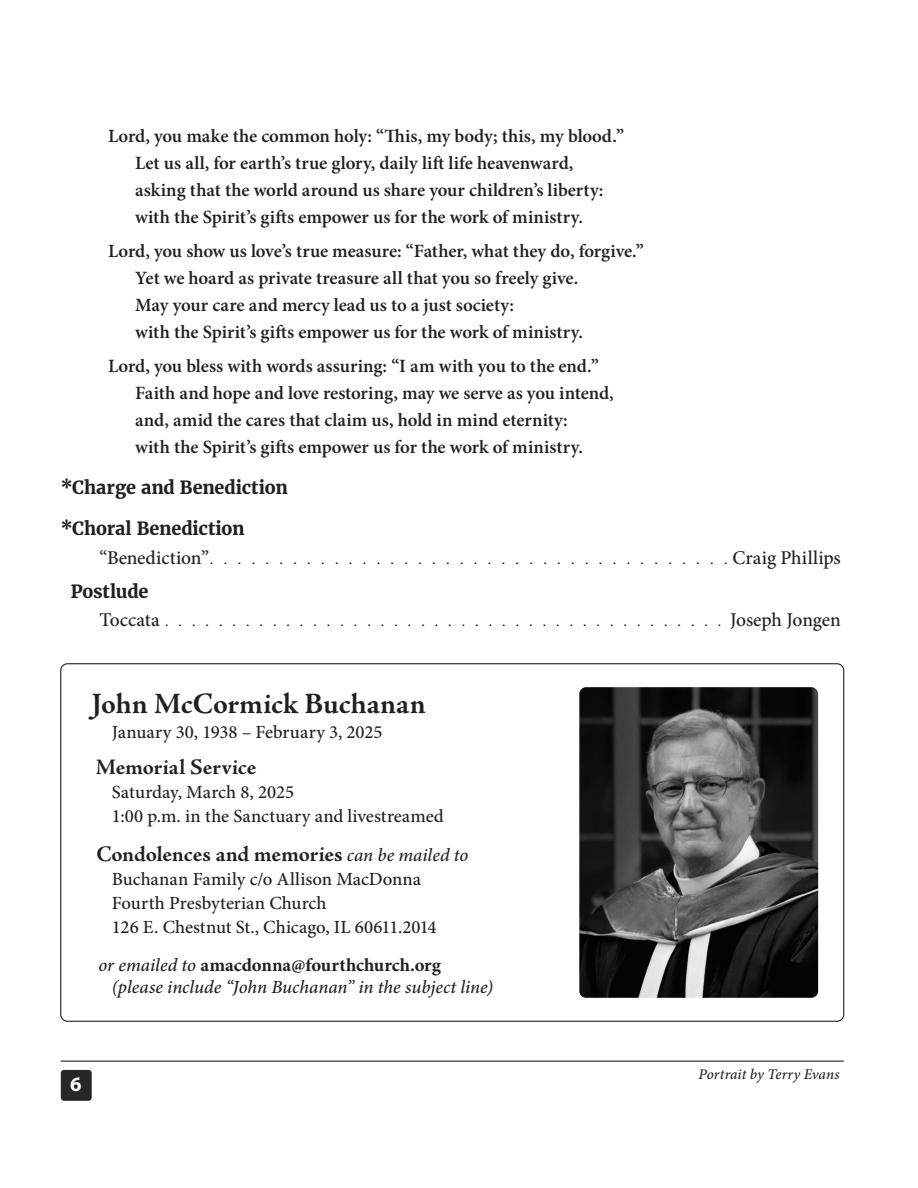
<style>
.page{position:relative;width:918px;height:1188px;background:#fff}
.page>*{position:absolute;margin:0;border:0;box-sizing:border-box;transform-origin:0 0}
.t1{font:700 29.7px "Adobe Jenson Pro";color:#231f20}
.t2{font:700 22.35px "Adobe Jenson Pro";letter-spacing:-.005em;color:#231f20}
.t3{font:700 20.7px "Myriad Pro";color:#fff}
.t4{font:500 19.5px "Minion Pro";letter-spacing:-.02em;color:#231f20}
.t5{font:600 18.75px/27px "Minion Pro";letter-spacing:-.005em;color:#231f20}
.t6{font:500 18.6px "Minion Pro";letter-spacing:-.01em;color:#231f20}
.t7{font:italic 500 18.6px "Minion Pro";letter-spacing:-.005em;color:#231f20}
.t8{font:700 18.6px "Minion Pro";color:#231f20}
.t9{font:700 18px "Merriweather";letter-spacing:-.005em;color:#231f20}
.t10{font:italic 500 14.85px "Minion Pro";letter-spacing:.005em;color:#231f20}
.s1{font-family:"Minion Pro";font-weight:500;font-style:italic;font-size:18.6px}
.s2{font-weight:500;font-style:italic}
</style>
<div class="page">
<div style="left:61px;top:1070px;width:31px;height:31px;background:#272728;border-radius:3px"></div>
<hr style="left:61px;top:1061px;width:783px;height:1px;background:#231f20">
<img style="left:579px;top:687px;width:239px;height:311px">
<p class="t5" style="left:108px;top:123px;width:518px">Lord, you make the common holy: “This, my body; this, my blood.”</p>
<p class="t5" style="left:135px;top:150px;width:440px">Let us all, for earth’s true glory, daily lift life heavenward,</p>
<p class="t5" style="left:135px;top:177px;width:470px">asking that the world around us share your children’s liberty:</p>
<p class="t5" style="left:135px;top:204px;width:450px">with the Spirit’s gifts empower us for the work of ministry.</p>
<p class="t5" style="left:108px;top:238px;width:537px">Lord, you show us love’s true measure: “Father, what they do, forgive.”</p>
<p class="t5" style="left:135px;top:265px;width:445px">Yet we hoard as private treasure all that you so freely give.</p>
<p class="t5" style="left:135px;top:292px;width:381px">May your care and mercy lead us to a just society:</p>
<p class="t5" style="left:135px;top:319px;width:450px">with the Spirit’s gifts empower us for the work of ministry.</p>
<p class="t5" style="left:108px;top:352px;width:492px">Lord, you bless with words assuring: “I am with you to the end.”</p>
<p class="t5" style="left:135px;top:379px;width:480px">Faith and hope and love restoring, may we serve as you intend,</p>
<p class="t5" style="left:135px;top:406px;width:450px">and, amid the cares that claim us, hold in mind eternity: with the Spirit’s gifts empower us for the work of ministry.</p>
<p class="t9" style="left:61px;top:476px;width:229px">*Charge and Benediction</p>
<p class="t9" style="left:61px;top:518px;width:185px">*Choral Benediction</p>
<p class="t4" style="left:99px;top:544px;width:111px">“Benediction”</p>
<p class="t4" style="left:733px;top:544px;width:110px">Craig Phillips</p>
<p class="t9" style="left:71px;top:580px;width:79px">Postlude</p>
<p class="t4" style="left:99px;top:607px;width:62px">Toccata</p>
<p class="t4" style="left:730px;top:607px;width:112px">Joseph Jongen</p>
<p class="t1" style="left:92px;top:687px;width:335px">John McCormick Buchanan</p>
<p class="t6" style="left:112px;top:720px;width:272px">January 30, 1938 – February 3, 2025</p>
<p class="t2" style="left:96px;top:755px;width:162px">Memorial Service</p>
<p class="t6" style="left:112px;top:780px;width:184px">Saturday, March 8, 2025</p>
<p class="t6" style="left:112px;top:804px;width:333px">1:00 p.m. in the Sanctuary and livestreamed</p>
<p class="t2" style="left:96px;top:842px;width:374px">Condolences and memories <span class="s1">can be mailed to</span></p>
<p class="t6" style="left:112px;top:867px;width:311px">Buchanan Family c/o Allison MacDonna</p>
<p class="t6" style="left:112px;top:891px;width:216px">Fourth Presbyterian Church</p>
<p class="t6" style="left:112px;top:915px;width:326px">126 E. Chestnut St., Chicago, IL 60611.2014</p>
<p class="t8" style="left:98px;top:952px;width:344px"><span class="s2">or emailed to</span> amacdonna@fourthchurch.org</p>
<p class="t7" style="left:112px;top:975px;width:383px">(please include “John Buchanan” in the subject line)</p>
<p class="t3" style="left:70px;top:1071px;width:13px">6</p>
<p class="t10" style="left:699px;top:1064px;width:142px">Portrait by Terry Evans</p>
</div>
